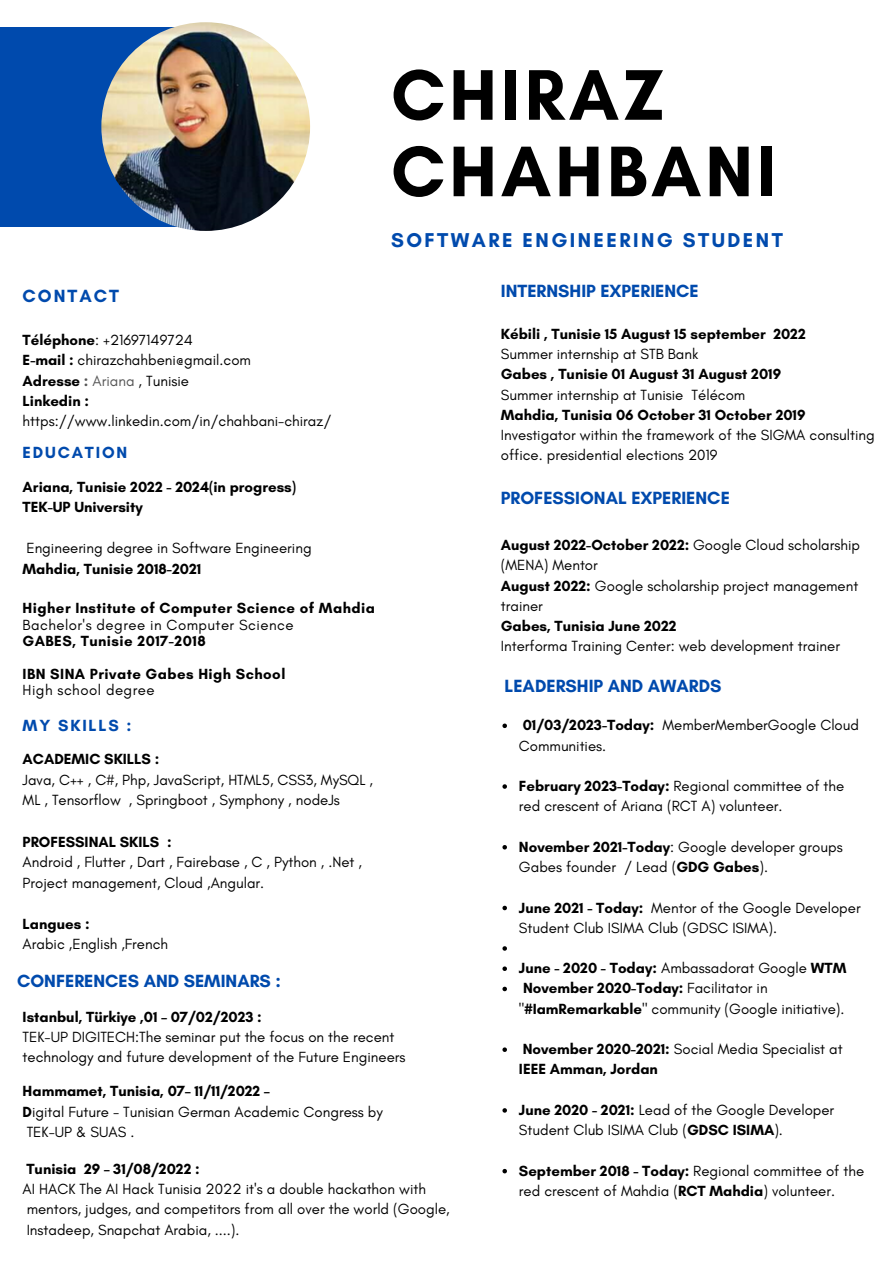
<style>
.page{position:relative;width:893px;height:1264px;background:#fff}
.page>*{position:absolute;margin:0;border:0;box-sizing:border-box;transform-origin:0 0}
.t1{font:700 72.9px/76.5px "Glacial Indifference";letter-spacing:.055em;color:#000}
.t2{font:700 20.4px "Glacial Indifference";letter-spacing:.12em;color:#004aad}
.t3{font:700 18px "Glacial Indifference";color:#004aad}
.t4{font:700 18px "Glacial Indifference";letter-spacing:.11em;color:#004aad}
.t5{font:700 16.5px "Glacial Indifference";letter-spacing:.11em;color:#004aad}
.t6{font:15px/20.2px "Glacial Indifference";color:#000}
.t7{font:700 15px/20.2px "Glacial Indifference";color:#000}
.t8{font:700 15px "Glacial Indifference";letter-spacing:.03em;color:#000}
.t9{font:15px "Glacial Indifference";letter-spacing:.03em;color:#000}
.s1{font-weight:700}
.s2{font-weight:700;color:#555}
.s3{color:#555}
.s4{font-weight:400}
</style>
<div class="page">
<div style="left:0;top:27px;width:231px;height:199px;background:#004aad"></div>
<img style="left:101px;top:22px;width:209px;height:209px;border-radius:50%">
<svg style="left:502px;top:723px;width:5px;height:5px"></svg>
<svg style="left:502px;top:784px;width:5px;height:4px"></svg>
<svg style="left:502px;top:845px;width:5px;height:4px"></svg>
<svg style="left:502px;top:905px;width:5px;height:5px"></svg>
<svg style="left:502px;top:946px;width:5px;height:4px"></svg>
<svg style="left:502px;top:966px;width:5px;height:5px"></svg>
<svg style="left:502px;top:986px;width:5px;height:5px"></svg>
<svg style="left:502px;top:1047px;width:5px;height:4px"></svg>
<svg style="left:502px;top:1108px;width:5px;height:4px"></svg>
<svg style="left:502px;top:1168px;width:5px;height:5px"></svg>
<p class="t4" style="left:23px;top:285px;width:98px">CONTACT</p>
<p class="t6" style="left:23px;top:330px;width:172px"><span class="s1">Téléphone</span>: +21697149724</p>
<p class="t6" style="left:23px;top:350px;width:230px"><span class="s1">E-mail :</span> chirazchahbeni@gmail.com</p>
<p class="t6" style="left:23px;top:370px;width:168px"><span class="s1">Adresse</span> <span class="s2">:</span> <span class="s3">Ariana</span> , Tunisie</p>
<p class="t6" style="left:23px;top:390px;width:310px"><span class="s1">Linkedin : </span>https://www.linkedin.com/in/chahbani-chiraz/</p>
<p class="t5" style="left:23px;top:442px;width:106px">EDUCATION</p>
<p class="t7" style="left:23px;top:476px;width:275px">Ariana, Tunisie 2022 - 2024(in progress)</p>
<p class="t7" style="left:23px;top:497px;width:122px">TEK-UP University</p>
<p class="t6" style="left:26px;top:538px;width:287px">Engineering degree in Software Engineering</p>
<p class="t7" style="left:23px;top:558px;width:180px">Mahdia, Tunisie 2018-2021</p>
<p class="t8" style="left:23px;top:599px;width:354px">Higher Institute of Computer Science of Mahdia</p>
<p class="t9" style="left:23px;top:615px;width:272px">Bachelor's degree in Computer Science</p>
<p class="t8" style="left:23px;top:631px;width:184px">GABES, Tunisie 2017-2018</p>
<p class="t8" style="left:23px;top:664px;width:264px">IBN SINA Private Gabes High School</p>
<p class="t9" style="left:23px;top:681px;width:133px">High school degree</p>
<p class="t1" style="left:391px;top:56px;width:387px">CHIRAZ<br>CHAHBANI</p>
<p class="t2" style="left:391px;top:227px;width:393px">SOFTWARE ENGINEERING STUDENT</p>
<p class="t3" style="left:501px;top:280px;width:199px">INTERNSHIP EXPERIENCE</p>
<p class="t7" style="left:501px;top:323px;width:306px">Kébili , Tunisie 15 August 15 september 2022</p>
<p class="t6" style="left:501px;top:343px;width:199px">Summer internship at STB Bank</p>
<p class="t7" style="left:501px;top:364px;width:282px">Gabes , Tunisie 01 August 31 August 2019</p>
<p class="t6" style="left:501px;top:384px;width:246px">Summer internship at Tunisie Télécom</p>
<p class="t7" style="left:501px;top:404px;width:306px">Mahdia, Tunisia 06 October 31 October 2019</p>
<p class="t6" style="left:501px;top:424px;width:375px">Investigator within the framework of the SIGMA consulting office. presidential elections 2019</p>
<p class="t3" style="left:501px;top:487px;width:230px">PROFESSIONAL EXPERIENCE</p>
<p class="t6" style="left:501px;top:535px;width:361px"><span class="s1">August 2022-October 2022:</span> Google Cloud scholarship (MENA) Mentor</p>
<p class="t6" style="left:501px;top:575px;width:359px"><span class="s1">August 2022:</span> Google scholarship project management trainer</p>
<p class="t7" style="left:501px;top:616px;width:177px">Gabes, Tunisia June 2022</p>
<p class="t6" style="left:501px;top:636px;width:340px">Interforma Training Center: web development trainer</p>
<p class="t3" style="left:504px;top:675px;width:218px">LEADERSHIP AND AWARDS</p>
<p class="t5" style="left:23px;top:715px;width:110px">MY SKILLS :</p>
<p class="t7" style="left:23px;top:749px;width:138px">ACADEMIC SKILLS :</p>
<p class="t6" style="left:23px;top:769px;width:352px">Java, C++ , C#, Php, JavaScript, HTML5, CSS3, MySQL ,<br>ML , Tensorflow , Springboot , Symphony , nodeJs</p>
<p class="t7" style="left:23px;top:831px;width:150px">PROFESSINAL SKILS :</p>
<p class="t6" style="left:23px;top:851px;width:341px">Android , Flutter , Dart , Fairebase , C , Python , .Net ,<br>Project management, Cloud ,Angular.</p>
<p class="t7" style="left:23px;top:913px;width:68px">Langues :</p>
<p class="t6" style="left:23px;top:934px;width:147px">Arabic ,English ,French</p>
<p class="t3" style="left:17px;top:969px;width:265px">CONFERENCES AND SEMINARS :</p>
<p class="t7" style="left:23px;top:1006px;width:241px">Istanbul, Türkiye ,01 – 07/02/2023 :</p>
<p class="t6" style="left:23px;top:1026px;width:373px">TEK-UP DIGITECH:The seminar put the focus on the recent</p>
<p class="t6" style="left:23px;top:1046px;width:384px">technology and future development of the Future Engineers</p>
<p class="t7" style="left:23px;top:1080px;width:248px">Hammamet, Tunisia, 07– 11/11/2022 –</p>
<p class="t6" style="left:23px;top:1101px;width:362px"><span class="s1">D</span>igital Future - Tunisian German Academic Congress by</p>
<p class="t6" style="left:27px;top:1121px;width:109px">TEK-UP &amp; SUAS .</p>
<p class="t7" style="left:26px;top:1158px;width:175px">Tunisia 29 – 31/08/2022 :</p>
<p class="t6" style="left:23px;top:1178px;width:405px">AI HACK The AI Hack Tunisia 2022 it's a double hackathon with</p>
<p class="t6" style="left:27px;top:1198px;width:424px">mentors, judges, and competitors from all over the world (Google,</p>
<p class="t6" style="left:27px;top:1219px;width:214px">Instadeep, Snapchat Arabia, ....).</p>
<p class="t6" style="left:519px;top:715px;width:341px"><span class="s1">01/03/2023-Today:</span> MemberMemberGoogle Cloud<br>Communities.</p>
<p class="t6" style="left:519px;top:775px;width:327px"><span class="s1">February 2023-Today:</span> Regional committee of the red crescent of Ariana (RCT A) volunteer.</p>
<p class="t6" style="left:519px;top:836px;width:325px"><span class="s1">November 2021-Today</span>: Google developer groups<br>Gabes founder / Lead (<span class="s1">GDG Gabes</span>).</p>
<p class="t6" style="left:519px;top:897px;width:343px"><span class="s1">June 2021 - Today:</span> Mentor of the Google Developer<br>Student Club ISIMA Club (GDSC ISIMA).</p>
<p class="t7" style="left:519px;top:957px;width:329px">June - 2020 - Today: <span class="s4">Ambassadorat Google</span> WTM</p>
<p class="t6" style="left:519px;top:978px;width:327px"><span class="s1">November 2020-Today:</span> Facilitator in "<span class="s1">#IamRemarkable</span>" community (Google initiative).</p>
<p class="t7" style="left:519px;top:1038px;width:325px">November 2020-2021: <span class="s4">Social Media Specialist at<br></span>IEEE Amman, Jordan</p>
<p class="t6" style="left:519px;top:1099px;width:317px"><span class="s1">June 2020 - 2021:</span> Lead of the Google Developer<br>Student Club ISIMA Club (<span class="s1">GDSC ISIMA</span>).</p>
<p class="t6" style="left:519px;top:1160px;width:347px"><span class="s1">September 2018 - Today:</span> Regional committee of the red crescent of Mahdia (<span class="s1">RCT Mahdia</span>) volunteer.</p>
</div>
